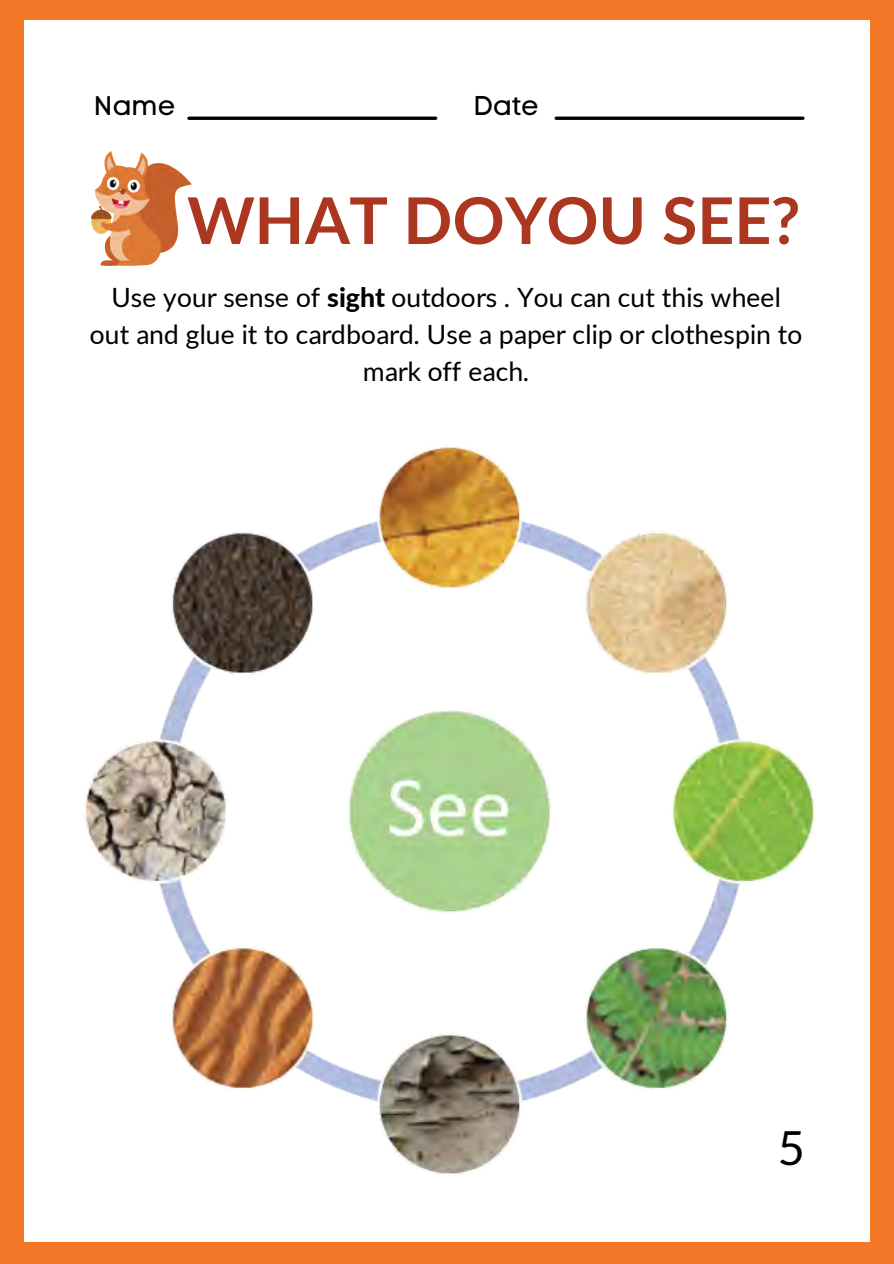
<style>
.page{position:relative;width:894px;height:1264px;background:#fff}
.page>*{position:absolute;margin:0;border:0;box-sizing:border-box;transform-origin:0 0}
.t1{font:700 64.35px "Lato";letter-spacing:.01em;color:#ab3721}
.t2{font:46.95px "Lato";color:#000}
.t3{font:26.85px "Code Pro Normal LC";color:#000}
.t4{font:26.55px/37.2px "Lato";color:#000;text-align:center}
.s1{font-weight:800}
</style>
<div class="page">
<div style="left:0;top:0;width:893px;height:1263px;background:#f47728"></div>
<div style="left:24px;top:20px;width:845px;height:1221px;background:#fff"></div>
<hr style="left:189px;top:117px;width:246px;height:3px;background:#000">
<hr style="left:556px;top:117px;width:246px;height:3px;background:#000">
<img style="left:91px;top:152px;width:101px;height:113px">
<img style="left:84px;top:445px;width:731px;height:729px">
<p class="t3" style="left:94px;top:89px;width:83px">Name</p>
<p class="t3" style="left:473px;top:89px;width:67px">Date</p>
<h1 class="t1" style="left:187px;top:184px;width:613px">WHAT DOYOU SEE?</h1>
<p class="t4" style="left:90px;top:278px;width:713px">Use your sense of <span class="s1">sight</span> outdoors . You can cut this wheel out and glue it to cardboard. Use a paper clip or clothespin to mark off each.</p>
<h2 class="t2" style="left:777px;top:1122px;width:29px">5</h2>
</div>
